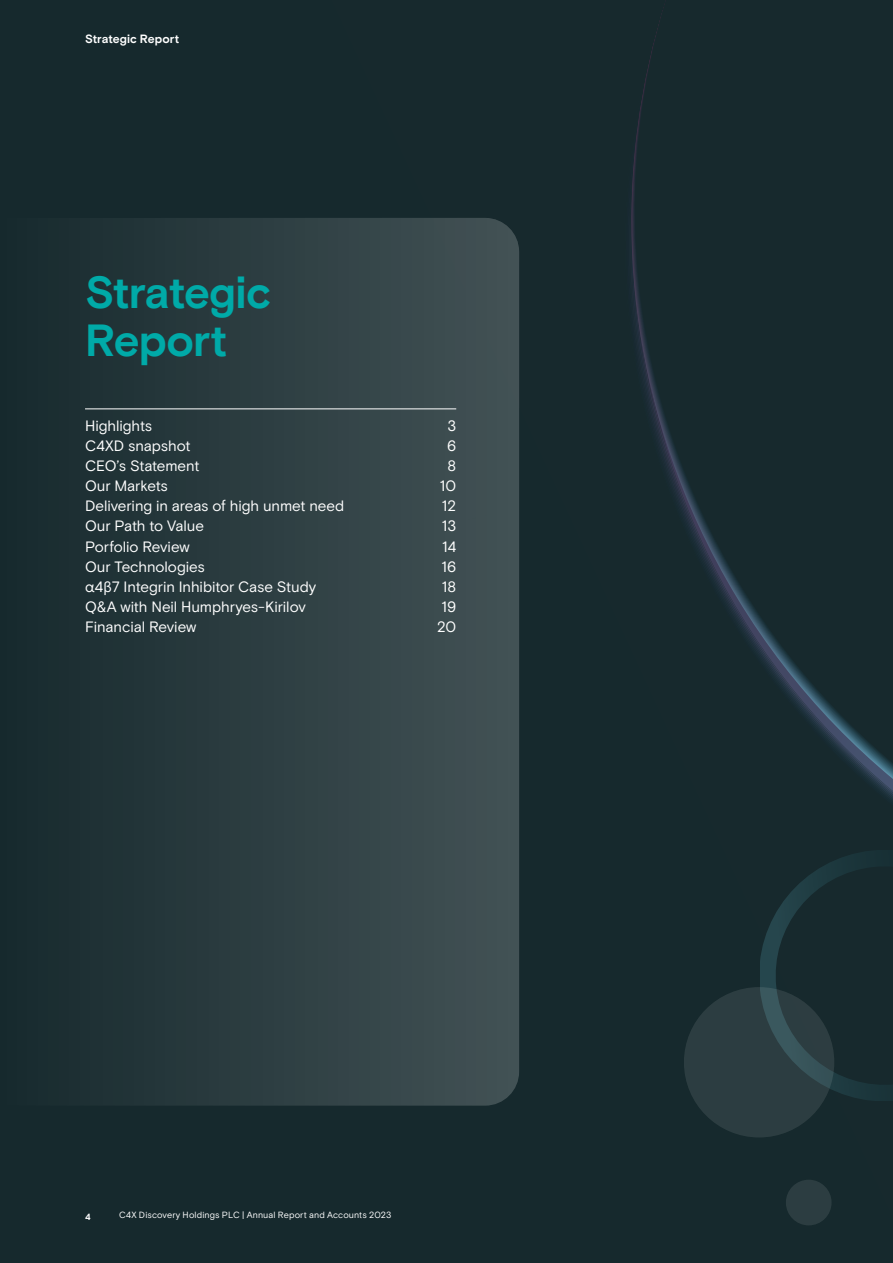
<style>
.page{position:relative;width:893px;height:1263px;background:#16292d}
.page>*{position:absolute;margin:0;border:0;box-sizing:border-box;transform-origin:0 0}
.t1{font:700 45px/48px "Basis Grotesque Pro";letter-spacing:-.02em;color:#00aaa8}
.t2{font:15px "Basis Grotesque Pro";letter-spacing:-.005em;color:#fff}
.t3{font:700 12px "Basis Grotesque Pro";letter-spacing:.005em;color:#fff}
.t4{font:9px "Basis Grotesque Pro";letter-spacing:.01em;color:#fff}
.t5{font:700 9px "Basis Grotesque Pro";color:#fff}
</style>
<div class="page">
<svg style="left:630px;top:0;width:263px;height:801px"></svg>
<svg style="left:123px;top:543px;width:396px;height:563px;fill:#314245"></svg>
<img style="left:85px;top:218px;width:434px;height:325px">
<hr style="left:85px;top:408px;width:371px;height:1px;background:#fff">
<svg style="left:760px;top:851px;width:133px;height:249px"></svg>
<svg style="left:684px;top:987px;width:150px;height:150px;background:#2d3f43"></svg>
<div style="left:786px;top:1180px;width:46px;height:45px;background:#2c3d41;border-radius:50%"></div>
<p class="t3" style="left:85px;top:31px;width:96px">Strategic Report</p>
<h1 class="t1" style="left:85px;top:270px;width:188px">Strategic<br>Report</h1>
<p class="t2" style="left:85px;top:417px;width:69px">Highlights</p>
<p class="t2" style="left:447px;top:417px;width:10px">3</p>
<p class="t2" style="left:85px;top:437px;width:107px">C4XD snapshot</p>
<p class="t2" style="left:447px;top:437px;width:11px">6</p>
<p class="t2" style="left:85px;top:457px;width:116px">CEO’s Statement</p>
<p class="t2" style="left:447px;top:457px;width:10px">8</p>
<p class="t2" style="left:85px;top:477px;width:84px">Our Markets</p>
<p class="t2" style="left:440px;top:477px;width:18px">10</p>
<p class="t2" style="left:85px;top:497px;width:261px">Delivering in areas of high unmet need</p>
<p class="t2" style="left:442px;top:497px;width:16px">12</p>
<p class="t2" style="left:85px;top:517px;width:121px">Our Path to Value</p>
<p class="t2" style="left:442px;top:517px;width:16px">13</p>
<p class="t2" style="left:85px;top:537px;width:106px">Porfolio Review</p>
<p class="t2" style="left:442px;top:537px;width:16px">14</p>
<p class="t2" style="left:85px;top:558px;width:121px">Our Technologies</p>
<p class="t2" style="left:441px;top:558px;width:16px">16</p>
<p class="t2" style="left:85px;top:578px;width:233px">α4β7 Integrin Inhibitor Case Study</p>
<p class="t2" style="left:442px;top:578px;width:16px">18</p>
<p class="t2" style="left:85px;top:598px;width:222px">Q&amp;A with Neil Humphryes-Kirilov</p>
<p class="t2" style="left:442px;top:598px;width:16px">19</p>
<p class="t2" style="left:85px;top:618px;width:113px">Financial Review</p>
<p class="t2" style="left:437px;top:618px;width:21px">20</p>
<p class="t5" style="left:85px;top:1212px;width:7px">4</p>
<p class="t4" style="left:119px;top:1210px;width:274px">C4X Discovery Holdings PLC | Annual Report and Accounts 2023</p>
</div>
